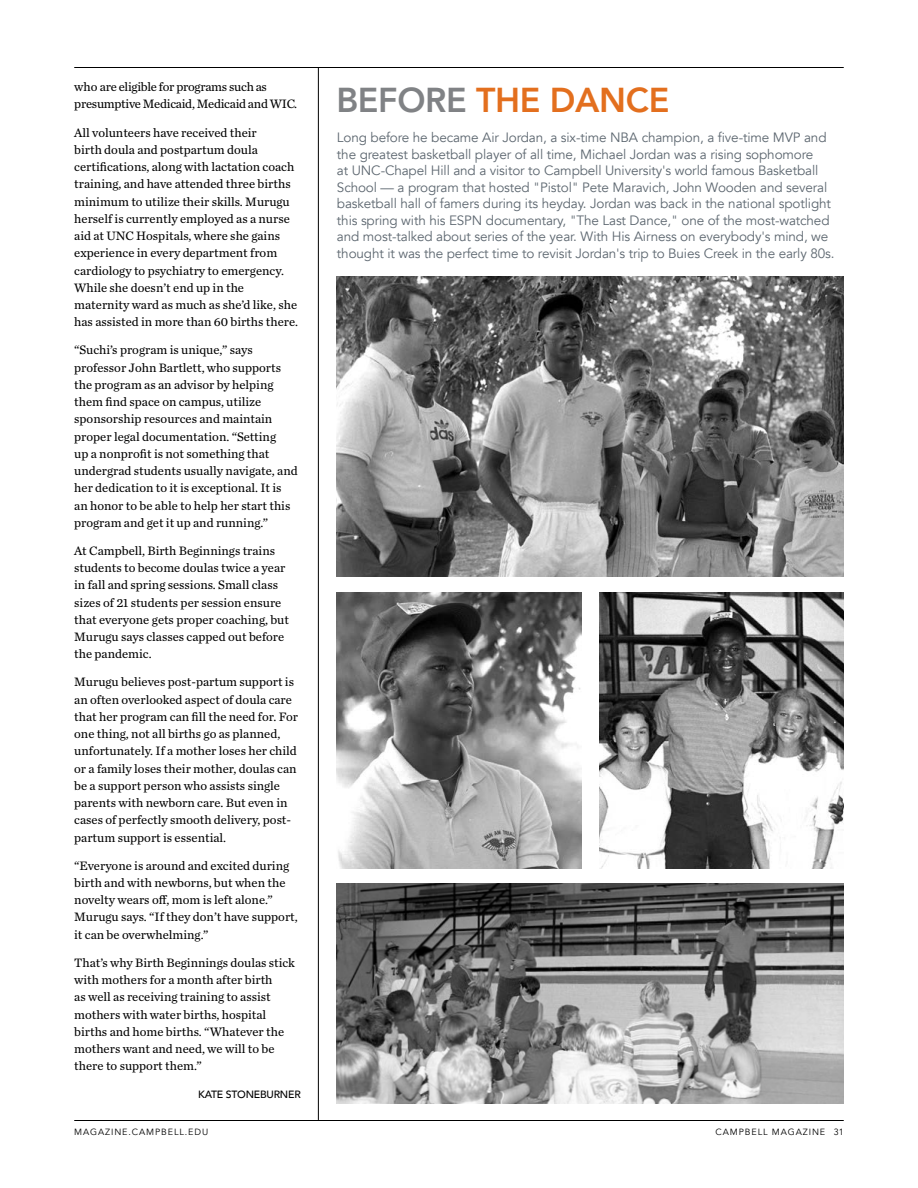
<style>
.page{position:relative;width:918px;height:1188px;background:#fff}
.page>*{position:absolute;margin:0;border:0;box-sizing:border-box;transform-origin:0 0}
.t1{font:800 34.5px "Avenir";letter-spacing:-.01em;color:#e36f1e}
.t2{font:13.5px/16.5px "Avenir";letter-spacing:-.01em;color:#5d6770}
.t3{font:12.75px/17.2px "Chronicle Text G2";color:#000}
.t4{font:12.75px/17.2px "Chronicle Text G2";letter-spacing:-.02em;color:#000}
.t5{font:500 10.5px "Avenir";letter-spacing:-.02em;color:#000}
.t6{font:9px "Avenir";letter-spacing:.1em;color:#000}
.s1{color:#808285}
</style>
<div class="page">
<hr style="left:74px;top:1120px;width:770px;height:1px;background:#000">
<hr style="left:74px;top:67px;width:770px;height:1px;background:#000">
<hr style="left:318px;top:68px;width:1px;height:1052px;background:#000">
<img style="left:336px;top:276px;width:508px;height:301px">
<img style="left:336px;top:593px;width:246px;height:275px">
<img style="left:599px;top:593px;width:245px;height:275px">
<img style="left:336px;top:883px;width:508px;height:220px">
<p class="t4" style="left:74px;top:78px;width:224px">who are eligible for programs such as presumptive Medicaid, Medicaid and WIC.</p>
<p class="t3" style="left:74px;top:123px;width:225px">All volunteers have received their<br>birth doula and postpartum doula certifications, along with lactation coach training, and have attended three births minimum to utilize their skills. Murugu herself is currently employed as a nurse aid at UNC Hospitals, where she gains experience in every department from cardiology to psychiatry to emergency.<br>While she doesn’t end up in the maternity ward as much as she’d like, she has assisted in more than 60 births there.</p>
<p class="t3" style="left:74px;top:341px;width:225px">“Suchi’s program is unique,” says professor John Bartlett, who supports the program as an advisor by helping them find space on campus, utilize sponsorship resources and maintain proper legal documentation. “Setting<br>up a nonprofit is not something that undergrad students usually navigate, and her dedication to it is exceptional. It is an honor to be able to help her start this program and get it up and running.”</p>
<p class="t3" style="left:74px;top:541px;width:216px">At Campbell, Birth Beginnings trains students to become doulas twice a year in fall and spring sessions. Small class sizes of 21 students per session ensure that everyone gets proper coaching, but Murugu says classes capped out before the pandemic.</p>
<p class="t3" style="left:74px;top:673px;width:225px">Murugu believes post-partum support is an often overlooked aspect of doula care that her program can fill the need for. For one thing, not all births go as planned, unfortunately. If a mother loses her child or a family loses their mother, doulas can be a support person who assists single parents with newborn care. But even in cases of perfectly smooth delivery, post&shy;partum support is essential.</p>
<p class="t3" style="left:74px;top:856px;width:225px">“Everyone is around and excited during birth and with newborns, but when the novelty wears off, mom is left alone.” Murugu says. “If they don’t have support, it can be overwhelming.”</p>
<p class="t3" style="left:74px;top:953px;width:222px">That’s why Birth Beginnings doulas stick with mothers for a month after birth<br>as well as receiving training to assist mothers with water births, hospital births and home births. “Whatever the mothers want and need, we will to be there to support them.”</p>
<p class="t5" style="left:198px;top:1086px;width:104px">KATE STONEBURNER</p>
<h1 class="t1" style="left:336px;top:74px;width:334px"><span class="s1">BEFORE</span> THE DANCE</h1>
<p class="t2" style="left:337px;top:129px;width:499px">Long before he became Air Jordan, a six-time NBA champion, a five-time MVP and the greatest basketball player of all time, Michael Jordan was a rising sophomore<br>at UNC-Chapel Hill and a visitor to Campbell University's world famous Basketball School — a program that hosted "Pistol" Pete Maravich, John Wooden and several basketball hall of famers during its heyday. Jordan was back in the national spotlight this spring with his ESPN documentary, "The Last Dance," one of the most-watched and most-talked about series of the year. With His Airness on everybody's mind, we thought it was the perfect time to revisit Jordan's trip to Buies Creek in the early 80s.</p>
<p class="t6" style="left:74px;top:1126px;width:135px">MAGAZINE.CAMPBELL.EDU</p>
<p class="t6" style="left:716px;top:1126px;width:130px">CAMPBELL MAGAZINE 31</p>
</div>
